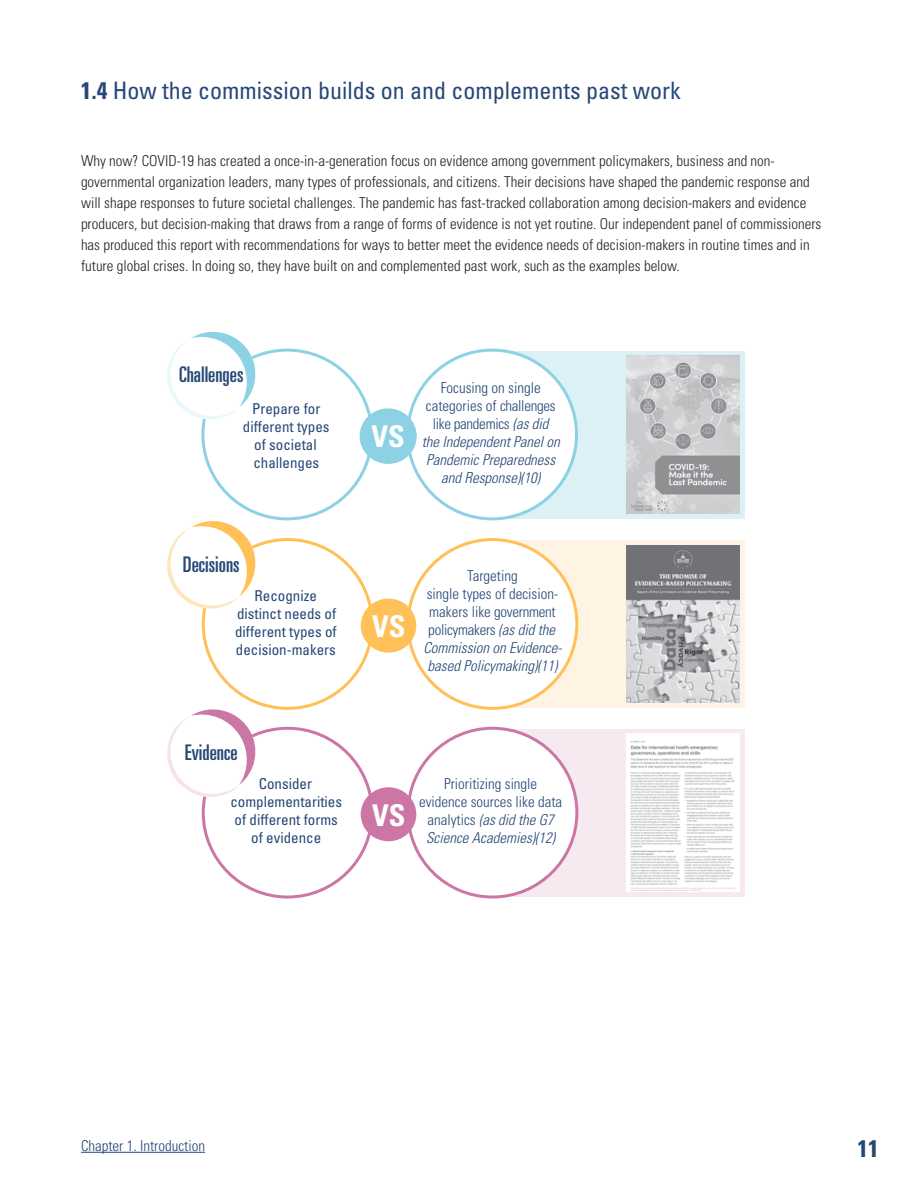
<style>
.page{position:relative;width:918px;height:1188px;background:#fff}
.page>*{position:absolute;margin:0;border:0;box-sizing:border-box;transform-origin:0 0}
.t1{font:700 condensed 30px "Univers";color:#fff}
.t2{font:condensed 24px "Univers LT Std";color:#264778}
.t3{font:700 condensed 24px "Univers";color:#254776}
.t4{font:ultra-condensed 21.6px "Univers LT Std";color:#254776}
.t5{font:300 condensed 15px/21px "Univers";color:#1e252b}
.t6{font:300 condensed 15px/18px "Univers";color:#254776;text-align:center}
.t7{font:condensed 15px/18px "Univers";color:#254776;text-align:center}
.t8{font:italic 300 condensed 15px/18px "Univers";color:#254776;text-align:center}
.s1{font-family:"Univers";font-weight:700}
.s2{font-style:normal}
.s3{font-style:italic}
</style>
<div class="page">
<hr style="left:81px;top:1152px;width:124px;height:1px;background:#254776">
<div style="left:491px;top:351px;width:254px;height:167px;background:#dbf1f6"></div>
<div style="left:408px;top:350px;width:169px;height:169px;background:#fff;border-radius:50%"></div>
<div style="left:360px;top:409px;width:56px;height:54px;background:#8dd2e4;border-radius:50%"></div>
<div style="left:360px;top:408px;width:57px;height:56px;border:2px solid #8dd2e4;border-radius:50%"></div>
<div style="left:491px;top:540px;width:254px;height:168px;background:#fff4e4"></div>
<div style="left:408px;top:540px;width:169px;height:168px;background:#fff;border-radius:50%"></div>
<div style="left:361px;top:599px;width:55px;height:54px;background:#fec057;border-radius:50%"></div>
<div style="left:491px;top:729px;width:254px;height:167px;background:#f6e9f0"></div>
<div style="left:408px;top:728px;width:169px;height:169px;background:#fff;border-radius:50%"></div>
<div style="left:361px;top:787px;width:55px;height:54px;background:#cc76a6;border-radius:50%"></div>
<svg style="left:167px;top:331px;width:94px;height:89px"></svg>
<svg style="left:167px;top:515px;width:94px;height:94px"></svg>
<svg style="left:167px;top:704px;width:94px;height:93px"></svg>
<img style="left:626px;top:356px;width:114px;height:157px">
<img style="left:626px;top:545px;width:114px;height:158px">
<img style="left:626px;top:734px;width:114px;height:158px">
<h2 class="t2" style="left:81px;top:75px;width:601px"><span class="s1">1.4</span> How the commission builds on and complements past work</h2>
<p class="t5" style="left:81px;top:150px;width:742px">Why now? COVID-19 has created a once-in-a-generation focus on evidence among government policymakers, business and non&shy;governmental organization leaders, many types of professionals, and citizens. Their decisions have shaped the pandemic response and will shape responses to future societal challenges. The pandemic has fast-tracked collaboration among decision-makers and evidence producers, but decision-making that draws from a range of forms of evidence is not yet routine. Our independent panel of commissioners has produced this report with recommendations for ways to better meet the evidence needs of decision-makers in routine times and in future global crises. In doing so, they have built on and complemented past work, such as the examples below.</p>
<h3 class="t4" style="left:179px;top:362px;width:66px">Challenges</h3>
<p class="t7" style="left:243px;top:400px;width:88px">Prepare for different types of societal challenges</p>
<h3 class="t4" style="left:183px;top:552px;width:58px">Decisions</h3>
<p class="t7" style="left:235px;top:586px;width:103px">Recognize distinct needs of different types of decision-makers</p>
<h3 class="t4" style="left:185px;top:740px;width:54px">Evidence</h3>
<h1 class="t1" style="left:372px;top:418px;width:35px">VS</h1>
<p class="t8" style="left:422px;top:379px;width:140px"><span class="s2">Focusing on single categories of challenges like pandemics</span> (as did<br>the Independent Panel on<br>Pandemic Preparedness and Response)(10)</p>
<h1 class="t1" style="left:372px;top:608px;width:35px">VS</h1>
<p class="t6" style="left:423px;top:566px;width:140px">Targeting<br>single types of decision&shy;makers like government policymakers <span class="s3">(as did the<br>Commission on Evidence&shy;based Policymaking)(11)</span></p>
<p class="t7" style="left:230px;top:775px;width:113px">Consider complementarities of different forms of evidence</p>
<p class="t6" style="left:419px;top:775px;width:145px">Prioritizing single evidence sources like data analytics <span class="s3">(as did the G7<br>Science Academies)(12)</span></p>
<h1 class="t1" style="left:372px;top:796px;width:35px">VS</h1>
<p class="t6" style="left:81px;top:1136px;width:126px">Chapter 1. Introduction</p>
<h2 class="t3" style="left:858px;top:1134px;width:23px">11</h2>
</div>
